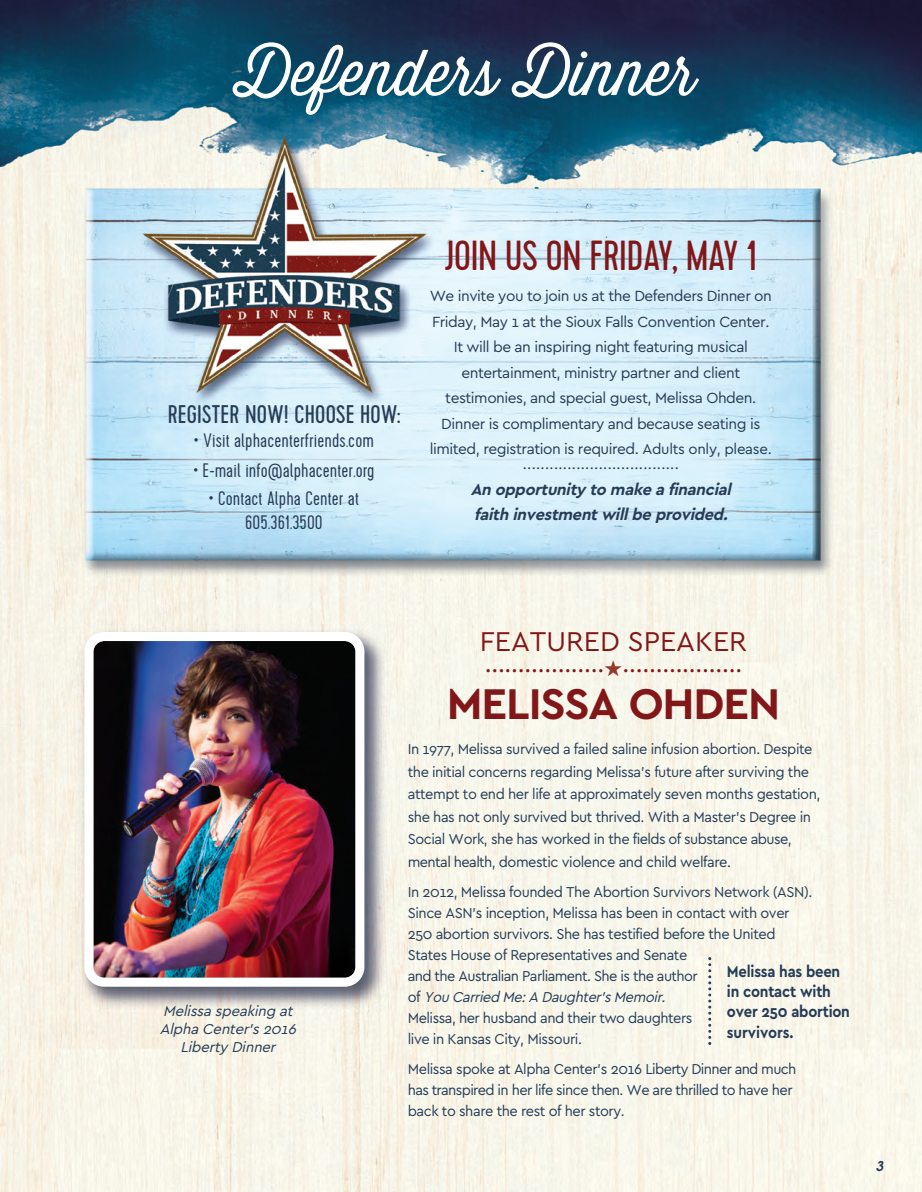
<style>
.page{position:relative;width:922px;height:1192px;background:#fff}
.page>*{position:absolute;margin:0;border:0;box-sizing:border-box;transform-origin:0 0}
.t1{font:300 63px "Thirsty Script";color:#fff}
.t2{font:700 45px "Cera Basic";letter-spacing:-.025em;color:#811719}
.t3{font:42px "Cervo";letter-spacing:-.005em;color:#811719}
.t4{font:28.5px "Cera Basic";color:#811719}
.t5{font:25.5px "Cera Basic";color:#811719}
.t6{font:25.5px "Cervo";letter-spacing:.01em;color:#263c57}
.t7{font:300 19.5px/24px "Cervo";letter-spacing:.005em;color:#263c57;text-align:center}
.t8{font:italic 700 16.5px/25.5px "Cera Basic";color:#263c57}
.t9{font:700 16.5px/20.2px "Cera Basic";letter-spacing:-.015em;color:#263c57;scale:.9 1}
.t10{font:15.45px/25.5px "Cera Basic";letter-spacing:-.03em;color:#263c57;text-align:center}
.t11{font:15px/21px "Cera Basic";letter-spacing:-.03em;color:#263c57}
.t12{font:italic 15px/18px "Cera Basic";color:#263c57;text-align:center}
.t13{font:italic 600 13.5px "Avant Garde";color:#263c57}
.s1{font-size:15px}
.s2{color:#91392c}
.s3{font-style:italic}
</style>
<div class="page">
<img style="left:0;top:0;width:922px;height:1192px">
<h1 class="t1" style="left:234px;top:36px;width:463px">Defenders Dinner</h1>
<h3 class="t6" style="left:168px;top:405px;width:234px">REGISTER NOW! CHOOSE HOW:</h3>
<h3 class="t7" style="left:194px;top:431px;width:181px">• Visit alphacenterfriends.com</h3>
<h3 class="t7" style="left:193px;top:461px;width:183px">• E-mail info@alphacenter.org</h3>
<h3 class="t7" style="left:209px;top:489px;width:152px">• Contact Alpha Center at<br>605.361.3500</h3>
<h3 class="t3" style="left:445px;top:240px;width:314px">JOIN US ON FRIDAY, MAY 1</h3>
<p class="t10" style="left:429px;top:284px;width:344px">We invite you to join us at the Defenders Dinner on Friday, May 1 at the Sioux Falls Convention Center.<br>It will be an inspiring night featuring musical entertainment, ministry partner and client testimonies, and special guest, Melissa Ohden.<br>Dinner is complimentary and because seating is limited, registration is required. <span class="s1">Adults only, please.</span></p>
<p class="t10" style="left:523px;top:452px;width:158px">...................................</p>
<p class="t8" style="left:470px;top:477px;width:265px">An opportunity to make a financial faith investment will be provided.</p>
<p class="t12" style="left:160px;top:1003px;width:141px">Melissa speaking at<br>Alpha Center’s 2016<br>Liberty Dinner</p>
<h3 class="t4" style="left:480px;top:630px;width:268px">FEATURED SPEAKER</h3>
<h3 class="t5" style="left:485px;top:653px;width:259px">..................<span class="s2">★</span>..................</h3>
<h2 class="t2" style="left:447px;top:685px;width:335px">MELISSA OHDEN</h2>
<p class="t11" style="left:408px;top:739px;width:414px;line-height:22.5px">In 1977, Melissa survived a failed saline infusion abortion. Despite the initial concerns regarding Melissa’s future after surviving the attempt to end her life at approximately seven months gestation, she has not only survived but thrived. With a Master’s Degree in Social Work, she has worked in the fields of substance abuse, mental health, domestic violence and child welfare.</p>
<p class="t11" style="left:408px;top:882px;width:406px">In 2012, Melissa founded The Abortion Survivors Network (ASN).<br>Since ASN’s inception, Melissa has been in contact with over 250 abortion survivors. She has testified before the United States House of Representatives and Senate<br>and the Australian Parliament. She is the author<br>o f <span class="s3">You Carried Me: A Daughter’s Memoir.<br></span>Melissa, her husband and their two daughters<br>live in Kansas City, Missouri.</p>
<p class="t11" style="left:408px;top:1059px;width:390px">Melissa spoke at Alpha Center’s 2016 Liberty Dinner and much has transpired in her life since then. We are thrilled to have her back to share the rest of her story.</p>
<p class="t9" style="left:727px;top:962px;width:138px">Melissa has been in contact with over 250 abortion survivors.</p>
<p class="t13" style="left:876px;top:1158px;width:9px">3</p>
</div>
